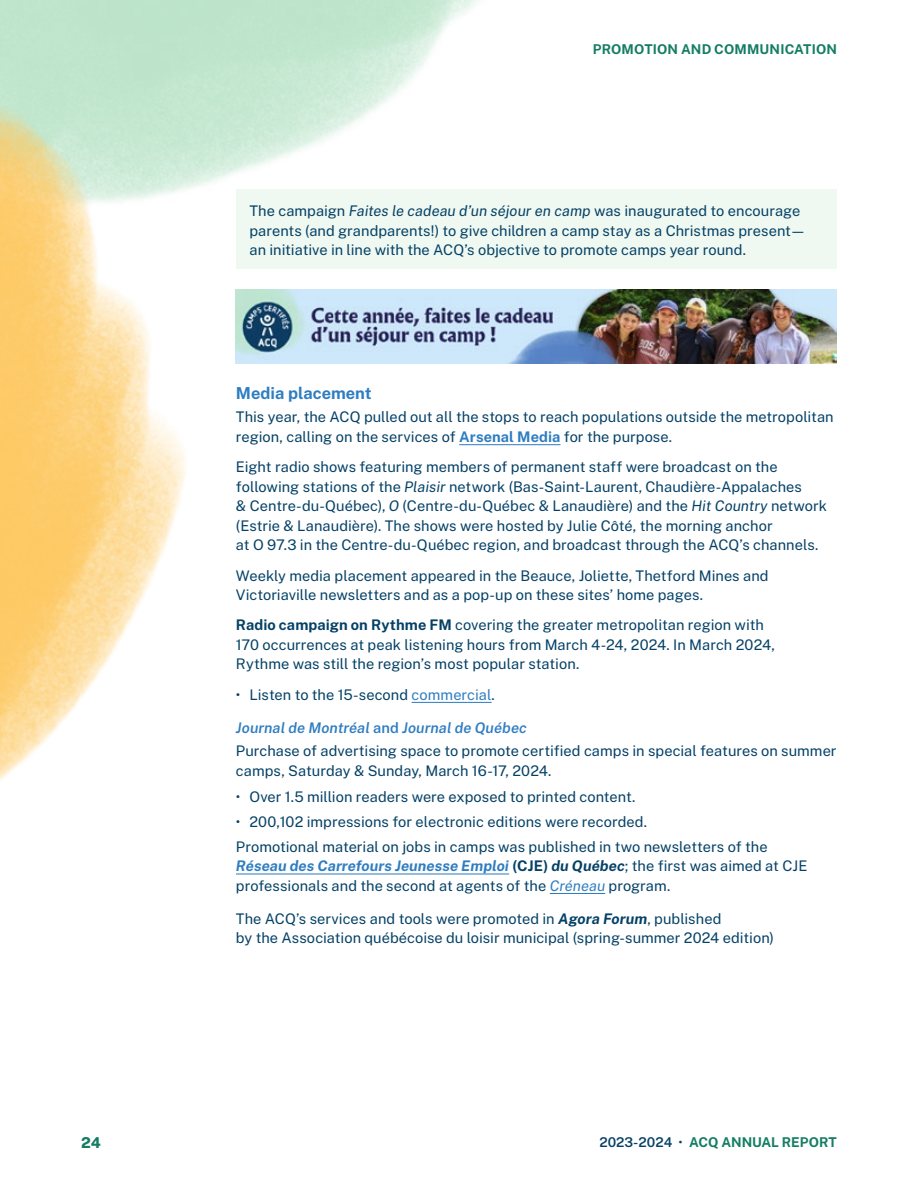
<style>
.page{position:relative;width:918px;height:1188px;background:#fff}
.page>*{position:absolute;margin:0;border:0;box-sizing:border-box;transform-origin:0 0}
.t1{font:700 16.5px "Public Sans";color:#2f7dc1}
.t2{font:800 15px "Public Sans";color:#147d63}
.TXT___courant{font:14.7px/19.5px "Public Sans";color:#054166}
.t3{font:italic 600 14.7px "Public Sans";letter-spacing:.005em;color:#2f7dc1}
.TXT___courant-2{font:700 13.5px "Public Sans";letter-spacing:.01em;color:#147d63}
.s1{font-style:italic}
.s2{font-weight:700;color:#2f7dc1}
.s3{font-weight:700}
.s4{color:#2f7dc1}
.s5{font-style:normal}
.s6{font-weight:700;font-style:italic;color:#2f7dc1}
.s7{font-weight:700;font-style:italic}
.s8{font-style:italic;color:#2f7dc1}
.s9{font-weight:600;color:#054166}
.s10{font-weight:400;color:#054166}
</style>
<div class="page">
<img style="left:0;top:68px;width:278px;height:713px">
<hr style="left:459px;top:444px;width:101px;height:1px;background:#2f7dc1">
<hr style="left:412px;top:702px;width:80px;height:1px;background:#2f7dc1">
<hr style="left:236px;top:873px;width:273px;height:2px;background:#2f7dc1">
<hr style="left:550px;top:893px;width:55px;height:1px;background:#2f7dc1">
<div style="left:236px;top:189px;width:601px;height:80px;background:#eff8f1"></div>
<img style="left:236px;top:289px;width:601px;height:75px">
<p class="TXT___courant-2" style="left:593px;top:39px;width:246px">PROMOTION AND COMMUNICATION</p>
<p class="TXT___courant" style="left:249px;top:200px;width:558px">The campaign <span class="s1">Faites le cadeau d’un séjour en camp</span> was inaugurated to encourage parents (and grandparents!) to give children a camp stay as a Christmas present— an initiative in line with the ACQ’s objective to promote camps year round.</p>
<h3 class="t1" style="left:236px;top:381px;width:137px">Media placement</h3>
<p class="TXT___courant" style="left:236px;top:407px;width:599px">This year, the ACQ pulled out all the stops to reach populations outside the metropolitan region, calling on the services of <span class="s2">Arsenal Media</span> for the purpose.</p>
<p class="TXT___courant" style="left:236px;top:456px;width:593px">Eight radio shows featuring members of permanent staff were broadcast on the following stations of the <span class="s1">Plaisir</span> network (Bas-Saint-Laurent, Chaudière-Appalaches<br>&amp; Centre-du-Québec), <span class="s1">O</span> (Centre-du-Québec &amp; Lanaudière) and the <span class="s1">Hit Country</span> network (Estrie &amp; Lanaudière). The shows were hosted by Julie Côté, the morning anchor<br>at O 97.3 in the Centre-du-Québec region, and broadcast through the ACQ’s channels.</p>
<p class="TXT___courant" style="left:236px;top:565px;width:534px">Weekly media placement appeared in the Beauce, Joliette, Thetford Mines and<br>Victoriaville newsletters and as a pop-up on these sites’ home pages.</p>
<p class="TXT___courant" style="left:236px;top:614px;width:540px"><span class="s3">Radio campaign on Rythme FM</span> covering the greater metropolitan region with<br>170 occurrences at peak listening hours from March 4-24, 2024. In March 2024,<br>Rythme was still the region’s most popular station.</p>
<p class="TXT___courant" style="left:236px;top:684px;width:260px">• Listen to the 15-second <span class="s4">commercial</span>.</p>
<h4 class="t3" style="left:236px;top:718px;width:292px">Journal de Montréal <span class="s5">and</span> Journal de Québec</h4>
<p class="TXT___courant" style="left:236px;top:740px;width:602px">Purchase of advertising space to promote certified camps in special features on summer camps, Saturday &amp; Sunday, March 16-17, 2024.</p>
<p class="TXT___courant" style="left:236px;top:786px;width:401px">• Over 1.5 million readers were exposed to printed content.</p>
<p class="TXT___courant" style="left:236px;top:811px;width:413px">• 200,102 impressions for electronic editions were recorded.</p>
<p class="TXT___courant" style="left:236px;top:836px;width:573px">Promotional material on jobs in camps was published in two newsletters of the<br><span class="s6">Réseau des Carrefours Jeunesse Emploi</span> <span class="s3">(CJE)</span> <span class="s7">du Québec</span>; the first was aimed at CJE professionals and the second at agents of the <span class="s8">Créneau</span> program.</p>
<p class="TXT___courant" style="left:236px;top:908px;width:540px">The ACQ’s services and tools were promoted in <span class="s7">Agora Forum</span>, published<br>by the Association québécoise du loisir municipal (spring-summer 2024 edition)</p>
<p class="t2" style="left:81px;top:1132px;width:21px">24</p>
<p class="TXT___courant-2" style="left:599px;top:1132px;width:239px"><span class="s9">2023-2024</span> <span class="s10">•</span> ACQ ANNUAL REPORT</p>
</div>
